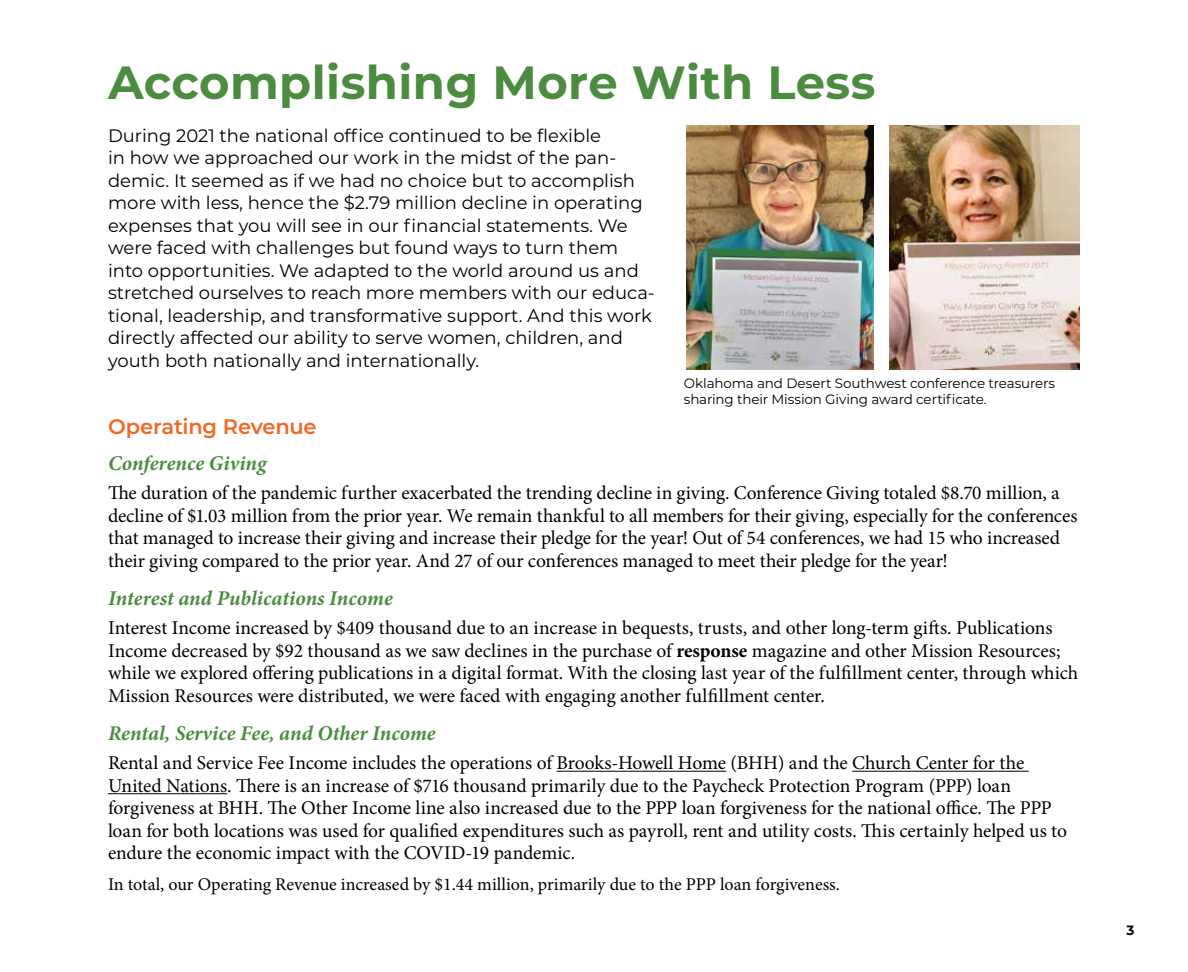
<style>
.page{position:relative;width:1188px;height:972px;background:#fff}
.page>*{position:absolute;margin:0;border:0;box-sizing:border-box;transform-origin:0 0}
.t1{font:700 46.5px "Montserrat";letter-spacing:.01em;color:#4b8c40}
.t2{font:italic 700 21px "Minion Pro";color:#4b8c40}
.t3{font:600 21px "Montserrat";letter-spacing:-.01em;color:#f26724}
.t4{font:19.5px/22.5px "Minion Pro";letter-spacing:-.005em;color:#000}
.t5{font:18px/22.5px "Montserrat";color:#000}
.t6{font:18px "Minion Pro";color:#000}
.t7{font:13.5px/16.5px "Montserrat";letter-spacing:-.01em;color:#000}
.t8{font:700 13.5px "Montserrat";color:#000}
.s1{font-weight:700}
</style>
<div class="page">
<hr style="left:557px;top:771px;width:169px;height:1px;background:#000">
<hr style="left:852px;top:771px;width:177px;height:1px;background:#000">
<hr style="left:108px;top:793px;width:119px;height:1px;background:#000">
<img style="left:686px;top:126px;width:188px;height:243px">
<img style="left:890px;top:126px;width:190px;height:243px">
<h1 class="t1" style="left:108px;top:49px;width:769px">Accomplishing More With Less</h1>
<p class="t5" style="left:108px;top:123px;width:548px">During 2021 the national office continued to be flexible<br>in how we approached our work in the midst of the pan&shy;demic. It seemed as if we had no choice but to accomplish more with less, hence the $2.79 million decline in operating expenses that you will see in our financial statements. We were faced with challenges but found ways to turn them into opportunities. We adapted to the world around us and stretched ourselves to reach more members with our educa&shy;tional, leadership, and transformative support. And this work directly affected our ability to serve women, children, and youth both nationally and internationally.</p>
<p class="t7" style="left:684px;top:374px;width:373px">Oklahoma and Desert Southwest conference treasurers sharing their Mission Giving award certificate.</p>
<p class="t3" style="left:108px;top:412px;width:210px">Operating Revenue</p>
<p class="t2" style="left:108px;top:448px;width:160px">Conference Giving</p>
<p class="t4" style="left:108px;top:482px;width:971px">The duration of the pandemic further exacerbated the trending decline in giving. Conference Giving totaled $8.70 million, a decline of $1.03 million from the prior year. We remain thankful to all members for their giving, especially for the conferences that managed to increase their giving and increase their pledge for the year! Out of 54 conferences, we had 15 who increased their giving compared to the prior year. And 27 of our conferences managed to meet their pledge for the year!</p>
<p class="t2" style="left:108px;top:583px;width:286px">Interest and Publications Income</p>
<p class="t4" style="left:108px;top:617px;width:972px">Interest Income increased by $409 thousand due to an increase in bequests, trusts, and other long-term gifts. Publications Income decreased by $92 thousand as we saw declines in the purchase of <span class="s1">response</span> magazine and other Mission Resources; while we explored offering publications in a digital format. With the closing last year of the fulfillment center, through which Mission Resources were distributed, we were faced with engaging another fulfillment center.</p>
<p class="t2" style="left:108px;top:718px;width:329px">Rental, Service Fee, and Other Income</p>
<p class="t4" style="left:108px;top:752px;width:960px">Rental and Service Fee Income includes the operations of Brooks-Howell Home (BHH) and the Church Center for the United Nations. There is an increase of $716 thousand primarily due to the Paycheck Protection Program (PPP) loan forgiveness at BHH. The Other Income line also increased due to the PPP loan forgiveness for the national office. The PPP loan for both locations was used for qualified expenditures such as payroll, rent and utility costs. This certainly helped us to endure the economic impact with the COVID-19 pandemic.</p>
<p class="t6" style="left:108px;top:872px;width:733px">In total, our Operating Revenue increased by $1.44 million, primarily due to the PPP loan forgiveness.</p>
<p class="t8" style="left:1126px;top:920px;width:9px">3</p>
</div>
